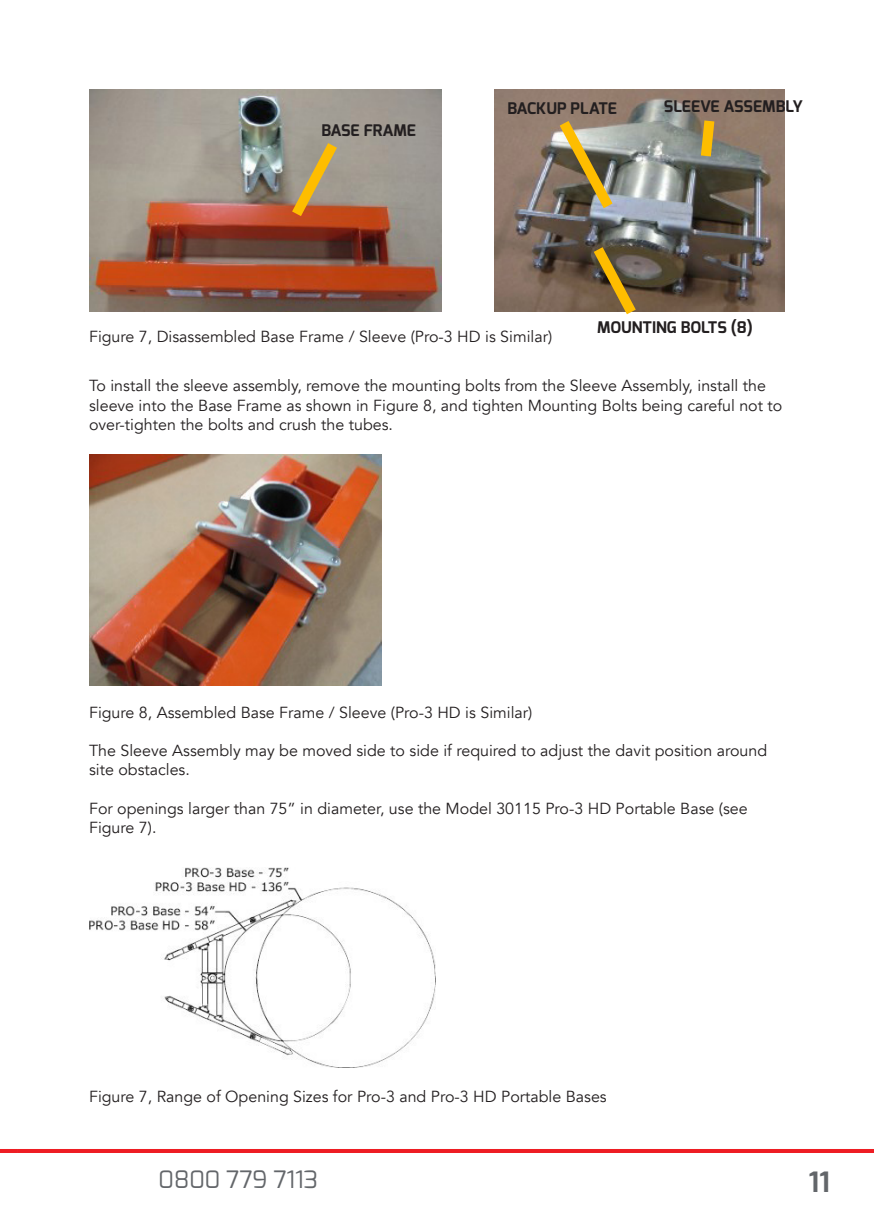
<style>
.page{position:relative;width:874px;height:1225px;background:#fff}
.page>*{position:absolute;margin:0;border:0;box-sizing:border-box;transform-origin:0 0}
.t1{font:700 28px "Exo";color:#63666a}
.t2{font:24px "Exo";color:#63666a}
.t3{font:16px/19.2px "Avenir";color:#231f20}
.Product_Name{font:700 16px "Exo";color:#231f20}
</style>
<div class="page">
<hr style="left:0;top:1149px;width:17px;height:4px;background:#ee1d23">
<hr style="left:17px;top:1149px;width:856px;height:4px;background:#ee1d23">
<img style="left:494px;top:89px;width:290px;height:223px">
<img style="left:89px;top:89px;width:352px;height:223px">
<img style="left:89px;top:454px;width:292px;height:232px">
<img style="left:89px;top:867px;width:346px;height:200px">
<svg style="left:283px;top:132px;width:63px;height:95px"></svg>
<svg style="left:694px;top:110px;width:26px;height:57px"></svg>
<img style="left:550px;top:110px;width:71px;height:109px">
<svg style="left:584px;top:236px;width:60px;height:79px"></svg>
<p class="Product_Name" style="left:321px;top:120px;width:96px">BASE FRAME</p>
<p class="Product_Name" style="left:507px;top:98px;width:111px">BACKUP PLATE</p>
<p class="Product_Name" style="left:663px;top:96px;width:141px">SLEEVE ASSEMBLY</p>
<p class="Product_Name" style="left:597px;top:316px;width:157px">MOUNTING BOLTS (8)</p>
<p class="t3" style="left:89px;top:327px;width:464px">Figure 7, Disassembled Base Frame / Sleeve (Pro-3 HD is Similar)</p>
<p class="t3" style="left:89px;top:376px;width:694px">To install the sleeve assembly, remove the mounting bolts from the Sleeve Assembly, install the sleeve into the Base Frame as shown in Figure 8, and tighten Mounting Bolts being careful not to over-tighten the bolts and crush the tubes.</p>
<p class="t3" style="left:89px;top:703px;width:444px">Figure 8, Assembled Base Frame / Sleeve (Pro-3 HD is Similar)</p>
<p class="t3" style="left:89px;top:741px;width:679px">The Sleeve Assembly may be moved side to side if required to adjust the davit position around site obstacles.</p>
<p class="t3" style="left:89px;top:799px;width:659px">For openings larger than 75” in diameter, use the Model 30115 Pro-3 HD Portable Base (see<br>Figure 7).</p>
<p class="t3" style="left:89px;top:1087px;width:519px">Figure 7, Range of Opening Sizes for Pro-3 and Pro-3 HD Portable Bases</p>
<h2 class="t2" style="left:158px;top:1164px;width:161px">0800 779 7113</h2>
<h1 class="t1" style="left:808px;top:1164px;width:22px">11</h1>
</div>
